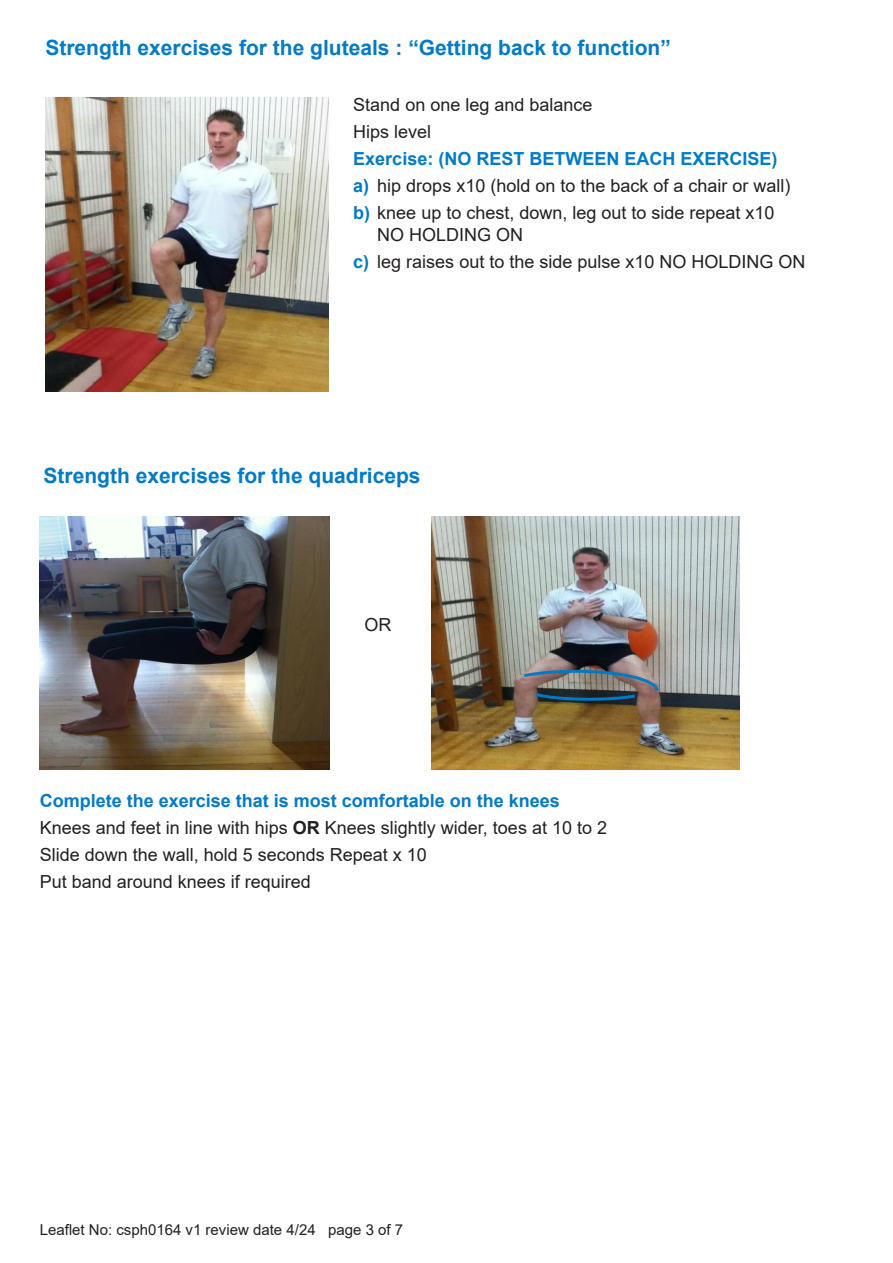
<style>
.page{position:relative;width:893px;height:1263px;background:#fff}
.page>*{position:absolute;margin:0;border:0;box-sizing:border-box;transform-origin:0 0}
.t1{font:700 21px "Arial";color:#007ac2}
.t2{font:18px "Arial";color:#231f20}
.t3{font:700 18px "Arial";color:#007ac2}
.t4{font:15px "Arial";color:#231f20}
.s1{font-weight:700;color:#007ac2}
.s2{font-weight:700}
</style>
<div class="page">
<img style="left:45px;top:98px;width:283px;height:293px">
<img style="left:40px;top:516px;width:289px;height:254px">
<img style="left:431px;top:516px;width:309px;height:254px">
<img style="left:521px;top:668px;width:139px;height:34px">
<p class="t1" style="left:45px;top:33px;width:627px">Strength exercises for the gluteals : “Getting back to function”</p>
<p class="t2" style="left:353px;top:92px;width:241px">Stand on one leg and balance</p>
<p class="t2" style="left:353px;top:119px;width:80px">Hips level</p>
<p class="t3" style="left:353px;top:146px;width:426px">Exercise: (NO REST BETWEEN EACH EXERCISE)</p>
<p class="t2" style="left:353px;top:173px;width:439px"><span class="s1">a)</span> hip drops x10 (hold on to the back of a chair or wall)</p>
<p class="t2" style="left:353px;top:200px;width:423px"><span class="s1">b)</span> knee up to chest, down, leg out to side repeat x10</p>
<p class="t2" style="left:377px;top:222px;width:148px">NO HOLDING ON</p>
<p class="t2" style="left:353px;top:249px;width:454px"><span class="s1">c)</span> leg raises out to the side pulse x10 NO HOLDING ON</p>
<p class="t1" style="left:44px;top:461px;width:378px">Strength exercises for the quadriceps</p>
<p class="t2" style="left:365px;top:612px;width:29px">OR</p>
<p class="t3" style="left:40px;top:788px;width:522px">Complete the exercise that is most comfortable on the knees</p>
<p class="t2" style="left:40px;top:816px;width:569px">Knees and feet in line with hips <span class="s2">OR</span> Knees slightly wider, toes at 10 to 2</p>
<p class="t2" style="left:40px;top:843px;width:389px">Slide down the wall, hold 5 seconds Repeat x 10</p>
<p class="t2" style="left:40px;top:870px;width:273px">Put band around knees if required</p>
<p class="t4" style="left:40px;top:1219px;width:365px">Leaflet No: csph0164 v1 review date 4/24 page 3 of 7</p>
</div>
